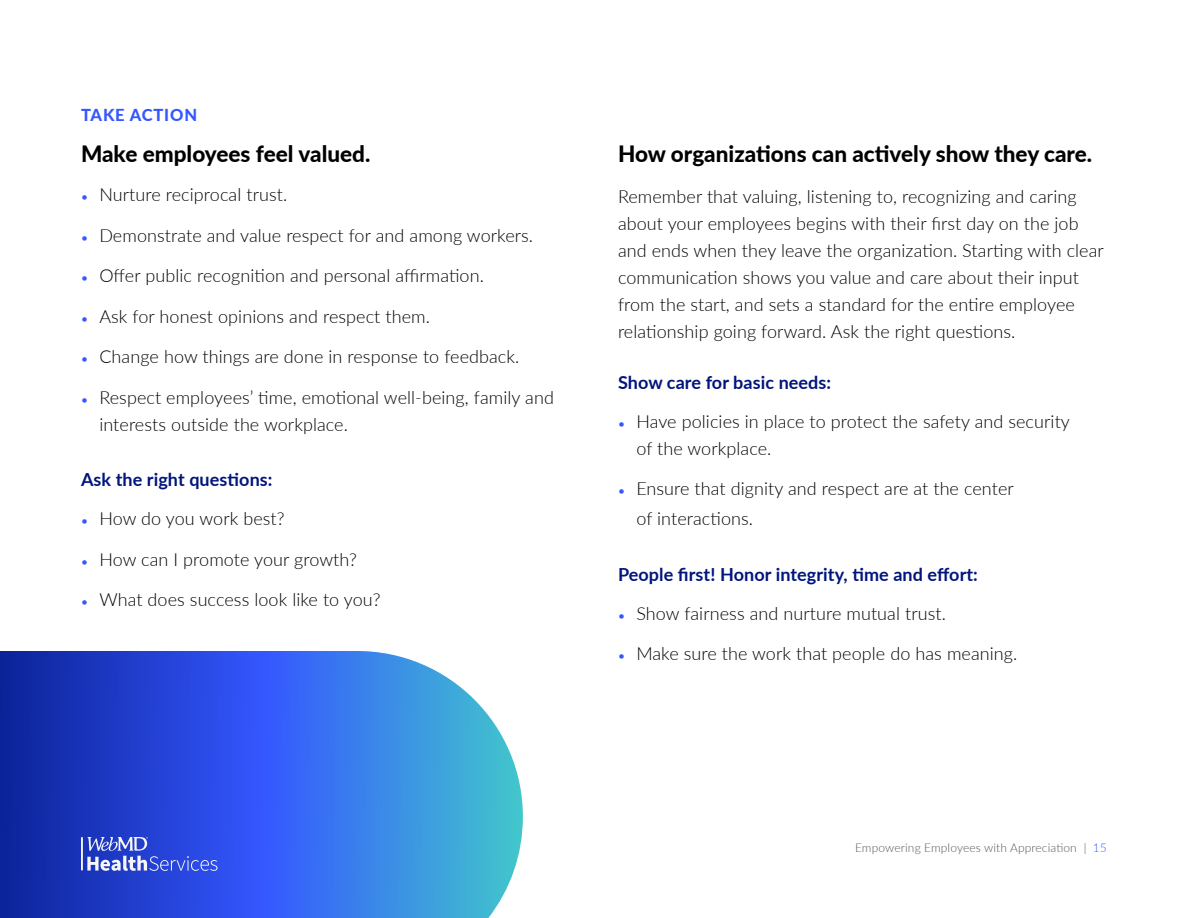
<style>
.page{position:relative;width:1188px;height:918px;background:#fff}
.page>*{position:absolute;margin:0;border:0;box-sizing:border-box;transform-origin:0 0}
.t1{font:800 22.5px "Lato";color:#000}
.t2{font:300 18px/27px "Lato";letter-spacing:.005em;color:#000}
.t3{font:700 18px "Lato";letter-spacing:.005em;color:#00157c}
.t4{font:800 16.5px "Lato";letter-spacing:.05em;color:#3557ff}
.t5{font:300 12px "Lato";letter-spacing:.01em;color:#535759}
.s1{font-weight:400;font-size:12px;color:#3557ff}
.s2{color:#3557ff}
</style>
<div class="page">
<svg style="left:0;top:651px;width:523px;height:267px"></svg>
<hr style="left:81px;top:837px;width:2px;height:34px;background:#f6f6f6">
<svg style="left:87px;top:837px;width:131px;height:34px"></svg>
<p class="t4" style="left:81px;top:103px;width:118px">TAKE ACTION</p>
<p class="t1" style="left:81px;top:137px;width:291px">Make employees feel valued.</p>
<p class="t2" style="left:81px;top:180px;width:208px"><span class="s1">•</span> Nurture reciprocal trust.</p>
<p class="t2" style="left:81px;top:221px;width:454px"><span class="s1">•</span> Demonstrate and value respect for and among workers.</p>
<p class="t2" style="left:81px;top:261px;width:404px"><span class="s1">•</span> Offer public recognition and personal affirmation.</p>
<p class="t2" style="left:81px;top:302px;width:350px"><span class="s1">•</span> Ask for honest opinions and respect them.</p>
<p class="t2" style="left:81px;top:342px;width:440px"><span class="s1">•</span> Change how things are done in response to feedback.</p>
<p class="t2" style="left:99px;top:383px;width:456px;text-indent:-18px"><span class="s1">•</span> Respect employees’ time, emotional well-being, family and interests outside the workplace.</p>
<p class="t3" style="left:81px;top:466px;width:193px">Ask the right questions:</p>
<p class="t2" style="left:81px;top:504px;width:205px"><span class="s1">•</span> How do you work best?</p>
<p class="t2" style="left:81px;top:545px;width:277px"><span class="s1">•</span> How can I promote your growth?</p>
<p class="t2" style="left:81px;top:585px;width:301px"><span class="s1">•</span> What does success look like to you?</p>
<p class="t1" style="left:618px;top:137px;width:476px">How organizations can actively show they care.</p>
<p class="t2" style="left:618px;top:182px;width:487px">Remember that valuing, listening to, recognizing and caring about your employees begins with their first day on the job and ends when they leave the organization. Starting with clear communication shows you value and care about their input from the start, and sets a standard for the entire employee relationship going forward. Ask the right questions.</p>
<p class="t3" style="left:618px;top:369px;width:215px">Show care for basic needs:</p>
<p class="t2" style="left:636px;top:407px;width:435px;text-indent:-18px"><span class="s1">•</span> Have policies in place to protect the safety and security of the workplace.</p>
<p class="t2" style="left:636px;top:473px;width:379px;line-height:30px;text-indent:-18px"><span class="s1">•</span> Ensure that dignity and respect are at the center of interactions.</p>
<p class="t3" style="left:618px;top:561px;width:361px">People first! Honor integrity, time and effort:</p>
<p class="t2" style="left:618px;top:599px;width:329px"><span class="s1">•</span> Show fairness and nurture mutual trust.</p>
<p class="t2" style="left:618px;top:639px;width:401px"><span class="s1">•</span> Make sure the work that people do has meaning.</p>
<p class="t5" style="left:855px;top:839px;width:253px">Empowering Employees with Appreciation | <span class="s2">15</span></p>
</div>
